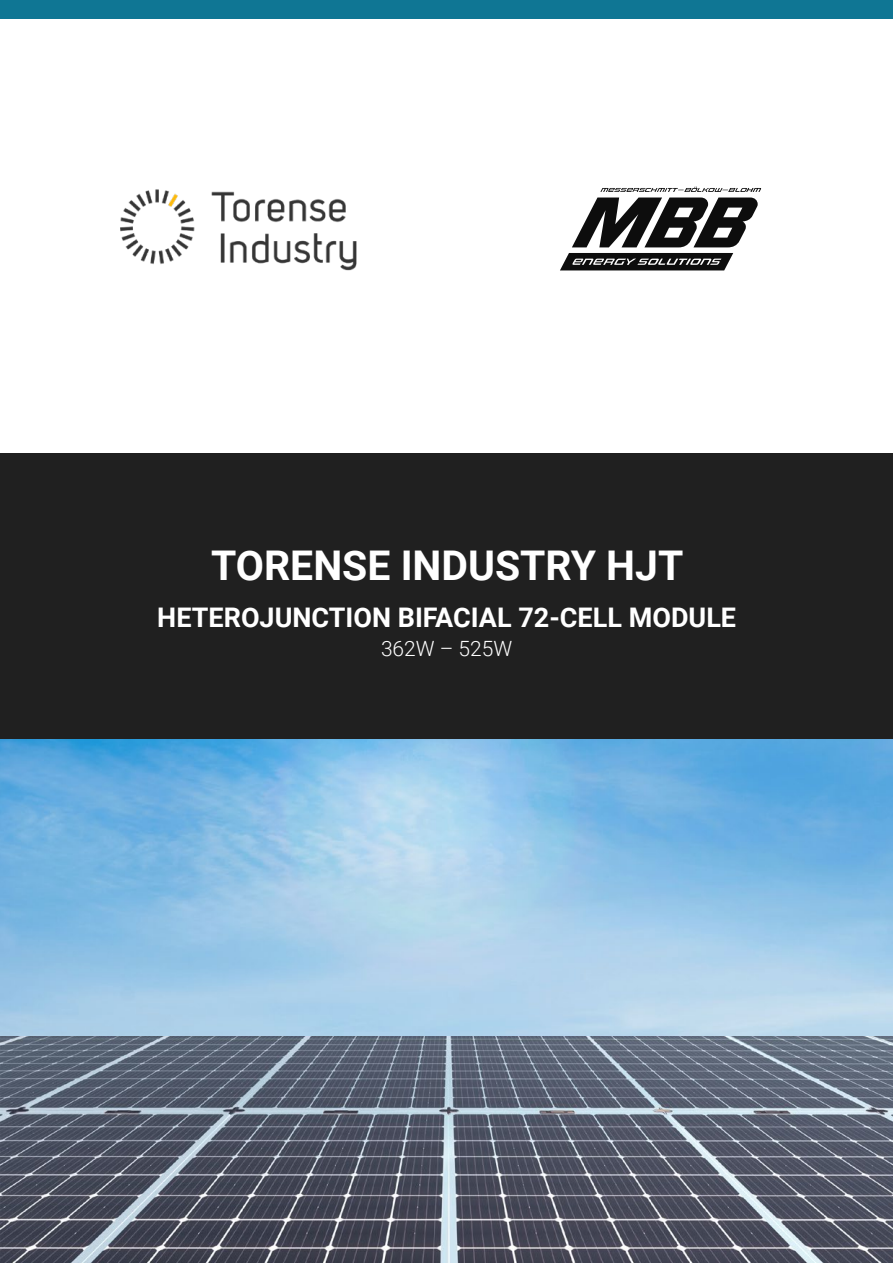
<style>
.page{position:relative;width:893px;height:1263px;background:#fff}
.page>*{position:absolute;margin:0;border:0;box-sizing:border-box;transform-origin:0 0}
.Subheader_Blue{font:700 40.95px "Roboto";color:#fff}
.Subheader_Blue-2{font:700 27px "Roboto";color:#fff}
.Text{font:300 21px "Roboto";color:#fff}
</style>
<div class="page">
<div style="left:0;top:0;width:893px;height:18px;background:#0f7694"></div>
<div style="left:0;top:453px;width:893px;height:286px;background:#202020"></div>
<img style="left:0;top:1035px;width:893px;height:228px">
<svg style="left:0;top:740px;width:893px;height:295px;background:#91c3e7"></svg>
<img style="left:120px;top:189px;width:237px;height:82px">
<svg style="left:572px;top:187px;width:189px;height:60px"></svg>
<svg style="left:560px;top:253px;width:173px;height:17px;background:#3b3b3b"></svg>
<p class="Subheader_Blue" style="left:211px;top:537px;width:474px">TORENSE INDUSTRY HJT</p>
<p class="Subheader_Blue-2" style="left:157px;top:599px;width:580px">HETEROJUNCTION BIFACIAL 72-CELL MODULE</p>
<p class="Text" style="left:381px;top:634px;width:133px">362W – 525W</p>
</div>
